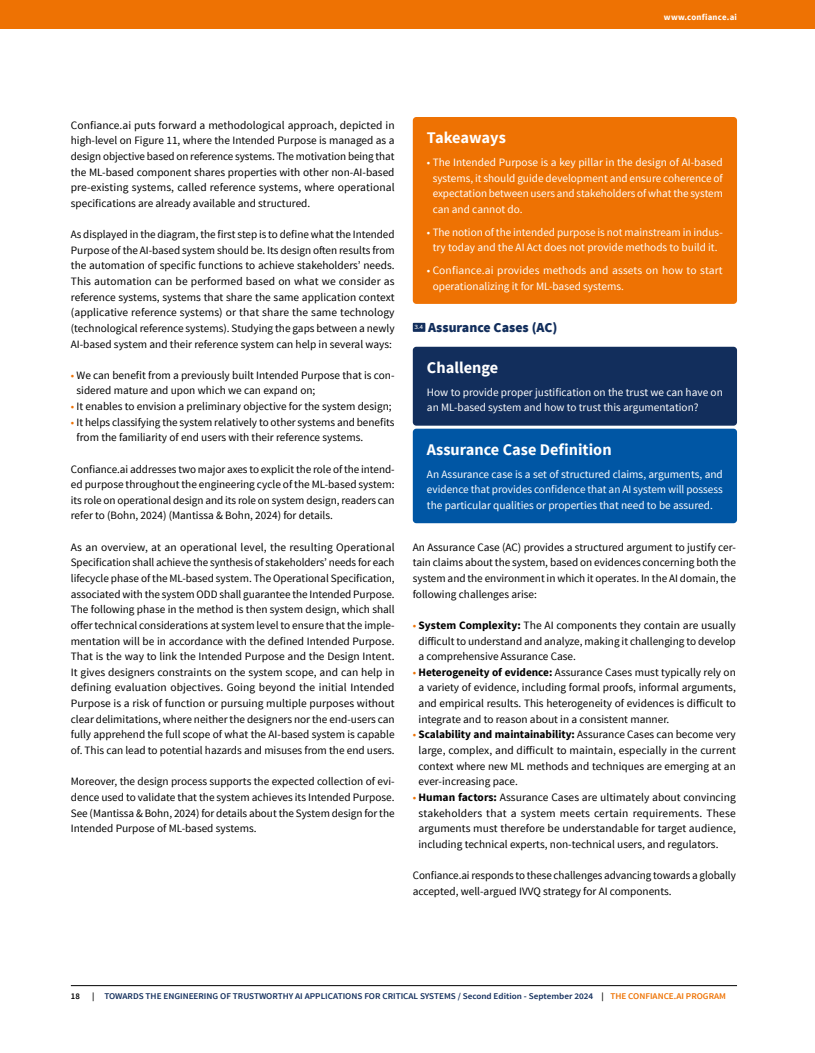
<style>
.page{position:relative;width:815px;height:1053px;background:#fff}
.page>*{position:absolute;margin:0;border:0;box-sizing:border-box;transform-origin:0 0}
.AI24_Titres_Cartouches{font:700 16.25px "Source Sans Pro";color:#fff}
.AI24_Inter_1_1{font:900 13.75px "Source Sans Pro";color:#122e5c}
.AI24_Txt_courant{font:11.25px/15.6px "Source Sans Pro";color:#000;text-align:justify}
.AI24_Txt_cartouches{font:11.25px/15.6px "Source Sans Pro";color:#fff;text-align:justify}
.t1{font:600 8.75px "Source Sans Pro";color:#122e5c;scale:1.05 1}
.t2{font:700 8.75px "Source Sans Pro";letter-spacing:.03em;color:#fff}
.t3{font:600 8.75px "Source Sans Pro";color:#000}
.t4{font:600 6px "Nunito";color:#fff}
.s1{color:#ee7203}
.s2{font-weight:700}
.s3{color:#000}
</style>
<div class="page">
<hr style="left:71px;top:985px;width:666px;height:1px;background:#000">
<div style="left:413px;top:117px;width:324px;height:187px;background:#ee7203;border-radius:4px"></div>
<div style="left:413px;top:323px;width:12px;height:9px;background:#122e5c"></div>
<div style="left:413px;top:347px;width:324px;height:78px;background:#122e5c;border-radius:4px"></div>
<div style="left:413px;top:428px;width:324px;height:95px;background:#0056a4;border-radius:4px"></div>
<div style="left:0;top:0;width:815px;height:28px;background:#ee7203"></div>
<p class="t2" style="left:664px;top:12px;width:75px">www.confiance.ai</p>
<p class="AI24_Txt_courant" style="left:71px;top:117px;width:325px">Confiance.ai puts forward a methodological approach, depicted in high-level on Figure 11, where the Intended Purpose is managed as a design objective based on reference systems. The motivation being that the ML-based component shares properties with other non-AI-based pre-existing systems, called reference systems, where operational specifications are already available and structured.</p>
<p class="AI24_Txt_courant" style="left:71px;top:227px;width:325px">As displayed in the diagram, the first step is to define what the Intended Purpose of the AI-based system should be. Its design often results from the automation of specific functions to achieve stakeholders’ needs.<br>This automation can be performed based on what we consider as reference systems, systems that share the same application context (applicative reference systems) or that share the same technology (technological reference systems). Studying the gaps between a newly AI-based system and their reference system can help in several ways:</p>
<p class="AI24_Txt_courant" style="left:77px;top:367px;width:320px;text-indent:-6px"><span class="s1">•</span> We can benefit from a previously built Intended Purpose that is con&shy;sidered mature and upon which we can expand on;</p>
<p class="AI24_Txt_courant" style="left:71px;top:398px;width:322px"><span class="s1">•</span> It enables to envision a preliminary objective for the system design;</p>
<p class="AI24_Txt_courant" style="left:77px;top:414px;width:320px;text-indent:-6px"><span class="s1">•</span> It helps classifying the system relatively to other systems and benefits from the familiarity of end users with their reference systems.</p>
<p class="AI24_Txt_courant" style="left:71px;top:461px;width:325px">Confiance.ai addresses two major axes to explicit the role of the intend&shy;ed purpose throughout the engineering cycle of the ML-based system: its role on operational design and its role on system design, readers can refer to (Bohn, 2024) (Mantissa &amp; Bohn, 2024) for details.</p>
<p class="AI24_Txt_courant" style="left:71px;top:539px;width:325px">As an overview, at an operational level, the resulting Operational Specification shall achieve the synthesis of stakeholders’ needs for each lifecycle phase of the ML-based system. The Operational Specification, associated with the system ODD shall guarantee the Intended Purpose.</p>
<p class="AI24_Txt_courant" style="left:71px;top:602px;width:325px">The following phase in the method is then system design, which shall offer technical considerations at system level to ensure that the imple&shy;mentation will be in accordance with the defined Intended Purpose.<br>That is the way to link the Intended Purpose and the Design Intent.<br>It gives designers constraints on the system scope, and can help in defining evaluation objectives. Going beyond the initial Intended Purpose is a risk of function or pursuing multiple purposes without clear delimitations, where neither the designers nor the end-users can fully apprehend the full scope of what the AI-based system is capable of. This can lead to potential hazards and misuses from the end users.</p>
<p class="AI24_Txt_courant" style="left:71px;top:773px;width:325px">Moreover, the design process supports the expected collection of evi&shy;dence used to validate that the system achieves its Intended Purpose.<br>See (Mantissa &amp; Bohn, 2024) for details about the System design for the Intended Purpose of ML-based systems.</p>
<p class="AI24_Titres_Cartouches" style="left:427px;top:127px;width:80px">Takeaways</p>
<p class="AI24_Txt_cartouches" style="left:433px;top:155px;width:292px;text-indent:-6px">• The Intended Purpose is a key pillar in the design of AI-based systems, it should guide development and ensure coherence of expectation between users and stakeholders of what the system can and cannot do.</p>
<p class="AI24_Txt_cartouches" style="left:427px;top:224px;width:297px;text-align:center">• The notion of the intended purpose is not mainstream in indus&shy;try today and the AI Act does not provide methods to build it.</p>
<p class="AI24_Txt_cartouches" style="left:433px;top:263px;width:292px;text-indent:-6px">• Confiance.ai provides methods and assets on how to start operationalizing it for ML-based systems.</p>
<p class="t4" style="left:415px;top:323px;width:10px">3.4</p>
<p class="AI24_Inter_1_1" style="left:428px;top:318px;width:131px">Assurance Cases (AC)</p>
<p class="AI24_Titres_Cartouches" style="left:427px;top:357px;width:73px">Challenge</p>
<p class="AI24_Txt_cartouches" style="left:427px;top:384px;width:297px">How to provide proper justification on the trust we can have on an ML-based system and how to trust this argumentation?</p>
<p class="AI24_Titres_Cartouches" style="left:427px;top:439px;width:186px">Assurance Case Definition</p>
<p class="AI24_Txt_cartouches" style="left:427px;top:466px;width:297px">An Assurance case is a set of structured claims, arguments, and evidence that provides confidence that an AI system will possess the particular qualities or properties that need to be assured.</p>
<p class="AI24_Txt_courant" style="left:413px;top:539px;width:325px">An Assurance Case (AC) provides a structured argument to justify cer&shy;tain claims about the system, based on evidences concerning both the system and the environment in which it operates. In the AI domain, the following challenges arise:</p>
<p class="AI24_Txt_courant" style="left:418px;top:617px;width:319px;text-indent:-6px"><span class="s1">•</span> <span class="s2">System Complexity:</span> The AI components they contain are usually difficult to understand and analyze, making it challenging to develop a comprehensive Assurance Case.</p>
<p class="AI24_Txt_courant" style="left:419px;top:664px;width:319px;text-indent:-6px"><span class="s1">•</span> <span class="s2">Heterogeneity of evidence:</span> Assurance Cases must typically rely on a variety of evidence, including formal proofs, informal arguments, and empirical results. This heterogeneity of evidences is difficult to integrate and to reason about in a consistent manner.</p>
<p class="AI24_Txt_courant" style="left:418px;top:727px;width:319px;text-indent:-6px"><span class="s1">•</span> <span class="s2">Scalability and maintainability:</span> Assurance Cases can become very large, complex, and difficult to maintain, especially in the current context where new ML methods and techniques are emerging at an ever-increasing pace.</p>
<p class="AI24_Txt_courant" style="left:418px;top:789px;width:319px;text-indent:-6px"><span class="s1">•</span> <span class="s2">Human factors:</span> Assurance Cases are ultimately about convincing stakeholders that a system meets certain requirements. These arguments must therefore be understandable for target audience, including technical experts, non-technical users, and regulators.</p>
<p class="AI24_Txt_courant" style="left:413px;top:867px;width:325px">Confiance.ai responds to these challenges advancing towards a globally accepted, well-argued IVVQ strategy for AI components.</p>
<p class="t3" style="left:71px;top:990px;width:10px">18</p>
<p class="t1" style="left:92px;top:990px;width:605px"><span class="s3">|</span> TOWARDS THE ENGINEERING OF TRUSTWORTHY AI APPLICATIONS FOR CRITICAL SYSTEMS / Second Edition - September 2024 <span class="s3">|</span> <span class="s1">THE CONFIANCE.AI PROGRAM</span></p>
</div>
